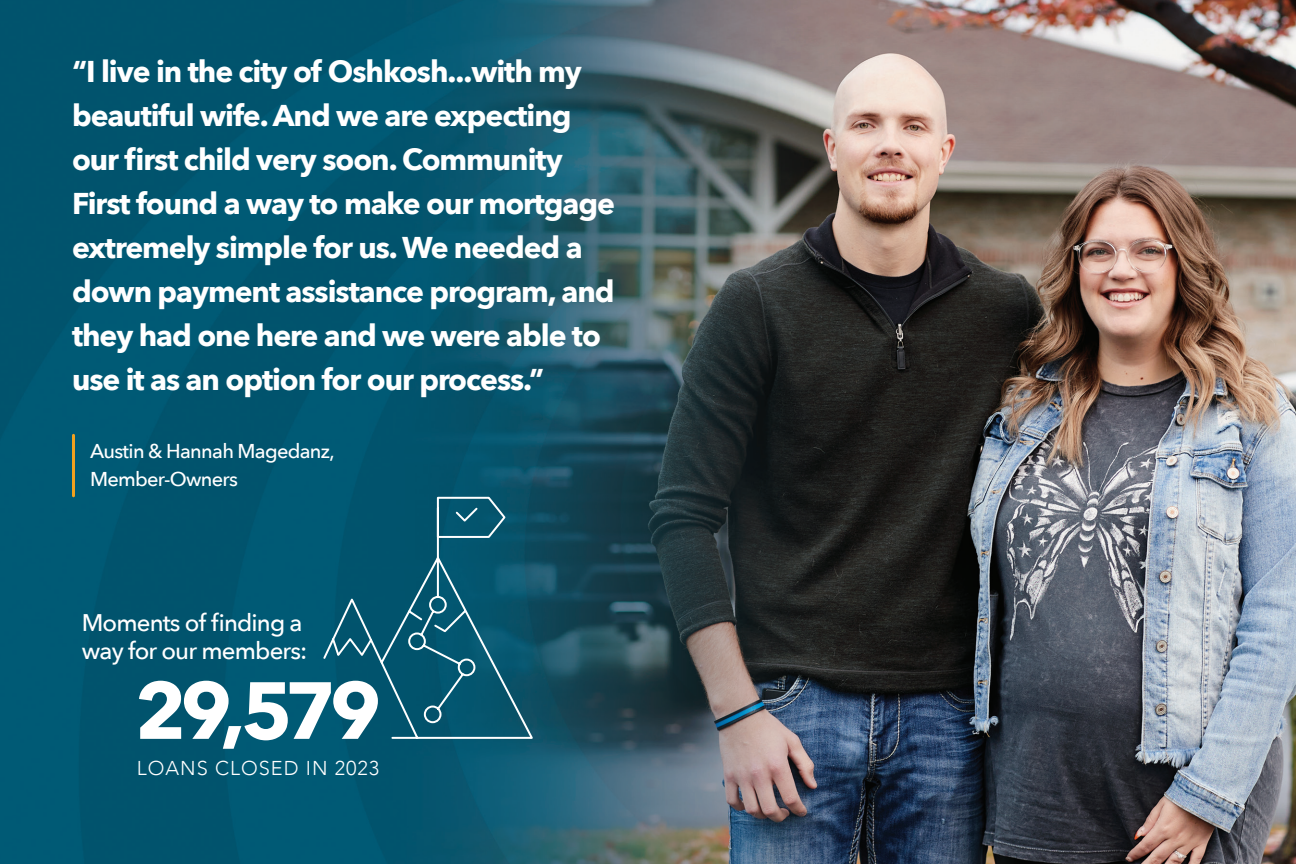
<style>
.page{position:relative;width:1296px;height:864px;background:#fff}
.page>*{position:absolute;margin:0;border:0;box-sizing:border-box;transform-origin:0 0}
.t1{font:700 80px "Avenir Next";color:#fff}
.t2{font:700 30px/44px "Avenir Next";letter-spacing:-.035em;color:#fff}
.t3{font:500 24px/28px "Avenir Next";letter-spacing:-.035em;color:#fff}
.t4{font:500 20px "Avenir Next";letter-spacing:-.035em;color:#fff}
.t5{font:300 20px "Avenir";letter-spacing:.05em;color:#fff}
</style>
<div class="page">
<img style="left:0;top:0;width:1296px;height:864px">
<svg style="left:322px;top:496px;width:213px;height:244px"></svg>
<hr style="left:72px;top:435px;width:3px;height:61px;background:#f2a11e">
<p class="t2" style="left:72px;top:49px;width:545px">“I live in the city of Oshkosh...with my beautiful wife. And we are expecting our first child very soon. Community First found a way to make our mortgage extremely simple for us. We needed a down payment assistance program, and they had one here and we were able to use it as an option for our process.”</p>
<p class="t4" style="left:90px;top:434px;width:246px">Austin &amp; Hannah Magedanz,</p>
<p class="t4" style="left:90px;top:462px;width:149px">Member-Owners</p>
<p class="t3" style="left:82px;top:608px;width:227px">Moments of finding a way for our members:</p>
<p class="t1" style="left:135px;top:642px;width:248px">29,579</p>
<p class="t5" style="left:137px;top:756px;width:244px">LOANS CLOSED IN 2023</p>
</div>
